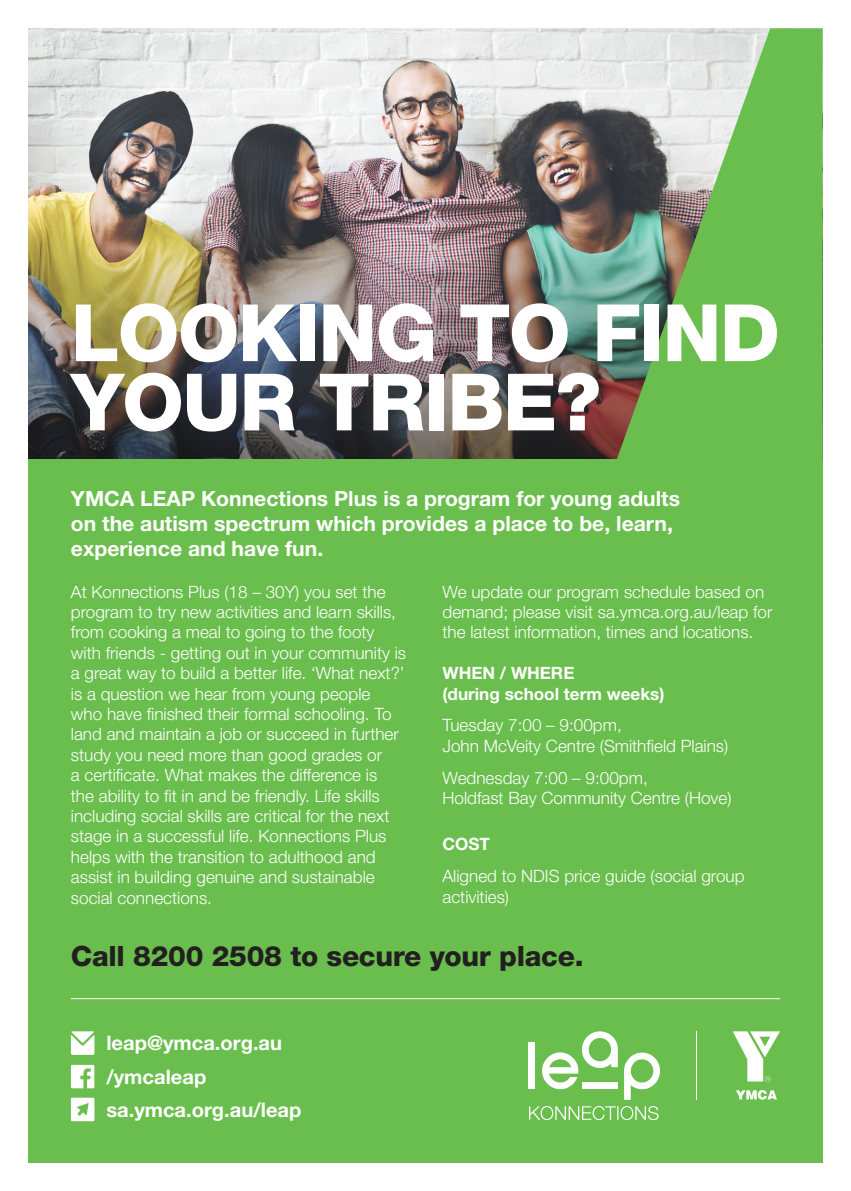
<style>
.page{position:relative;width:851px;height:1191px;background:#fff}
.page>*{position:absolute;margin:0;border:0;box-sizing:border-box;transform-origin:0 0}
.t1{font:800 79.2px/69.2px "Helvetica Neue LT Std";letter-spacing:-.02em;color:#fff}
.t2{font:800 28px "Helvetica Neue LT Std";letter-spacing:-.01em;color:#231f20}
.t3{font:700 21px/25.2px "Helvetica Neue LT Std";color:#fff}
.t4{font:700 20px "Helvetica Neue LT Std";color:#fff}
.t5{font:300 17px/20.4px "Helvetica Neue LT Std";color:#fff}
.t6{font:700 17px "Helvetica Neue LT Std";color:#fff}
</style>
<div class="page">
<img style="left:28px;top:28px;width:557px;height:195px">
<img style="left:28px;top:223px;width:557px;height:236px">
<svg style="left:585px;top:28px;width:237px;height:431px;background:#7eae6f"></svg>
<div style="left:28px;top:459px;width:794px;height:703px;background:#6abe4d"></div>
<hr style="left:696px;top:1031px;width:1px;height:68px;background:#fff">
<div style="left:528px;top:1041px;width:7px;height:47px;background:#fff"></div>
<svg style="left:624px;top:1052px;width:36px;height:47px"></svg>
<svg style="left:542px;top:1031px;width:76px;height:58px"></svg>
<svg style="left:736px;top:1090px;width:40px;height:9px"></svg>
<svg style="left:732px;top:1031px;width:48px;height:51px"></svg>
<svg style="left:529px;top:1106px;width:129px;height:14px"></svg>
<svg style="left:71px;top:1065px;width:23px;height:23px"></svg>
<hr style="left:71px;top:998px;width:709px;height:1px;background:#fff">
<svg style="left:71px;top:1031px;width:24px;height:24px"></svg>
<div style="left:71px;top:1097px;width:23px;height:24px;background:#fff"></div>
<svg style="left:77px;top:1103px;width:12px;height:13px"></svg>
<p class="t1" style="left:71px;top:298px;width:710px">LOOKING TO FIND<br>YOUR TRIBE?</p>
<p class="t3" style="left:71px;top:485px;width:610px">YMCA LEAP Konnections Plus is a program for young adults on the autism spectrum which provides a place to be, learn, experience and have fun.</p>
<p class="t5" style="left:71px;top:581px;width:337px">At Konnections Plus (18 – 30Y) you set the program to try new activities and learn skills, from cooking a meal to going to the footy with friends - getting out in your community is a great way to build a better life. ‘What next?’ is a question we hear from young people<br>who have finished their formal schooling. To land and maintain a job or succeed in further study you need more than good grades or<br>a certificate. What makes the difference is<br>the ability to fit in and be friendly. Life skills including social skills are critical for the next stage in a successful life. Konnections Plus helps with the transition to adulthood and assist in building genuine and sustainable social connections.</p>
<p class="t5" style="left:442px;top:581px;width:331px">We update our program schedule based on demand; please visit sa.ymca.org.au/leap for the latest information, times and locations.</p>
<p class="t6" style="left:442px;top:662px;width:133px">WHEN / WHERE</p>
<p class="t6" style="left:442px;top:683px;width:223px">(during school term weeks)</p>
<p class="t5" style="left:442px;top:715px;width:181px">Tuesday 7:00 – 9:00pm,</p>
<p class="t5" style="left:442px;top:735px;width:287px">John McVeity Centre (Smithfield Plains)</p>
<p class="t5" style="left:442px;top:767px;width:207px">Wednesday 7:00 – 9:00pm,</p>
<p class="t5" style="left:442px;top:787px;width:290px">Holdfast Bay Community Centre (Hove)</p>
<p class="t6" style="left:442px;top:834px;width:49px">COST</p>
<p class="t5" style="left:442px;top:865px;width:303px">Aligned to NDIS price guide (social group activities)</p>
<p class="t2" style="left:71px;top:939px;width:514px">Call 8200 2508 to secure your place.</p>
<p class="t4" style="left:106px;top:1030px;width:177px">leap@ymca.org.au</p>
<p class="t4" style="left:106px;top:1064px;width:101px">/ymcaleap</p>
<p class="t4" style="left:106px;top:1097px;width:196px">sa.ymca.org.au/leap</p>
</div>
